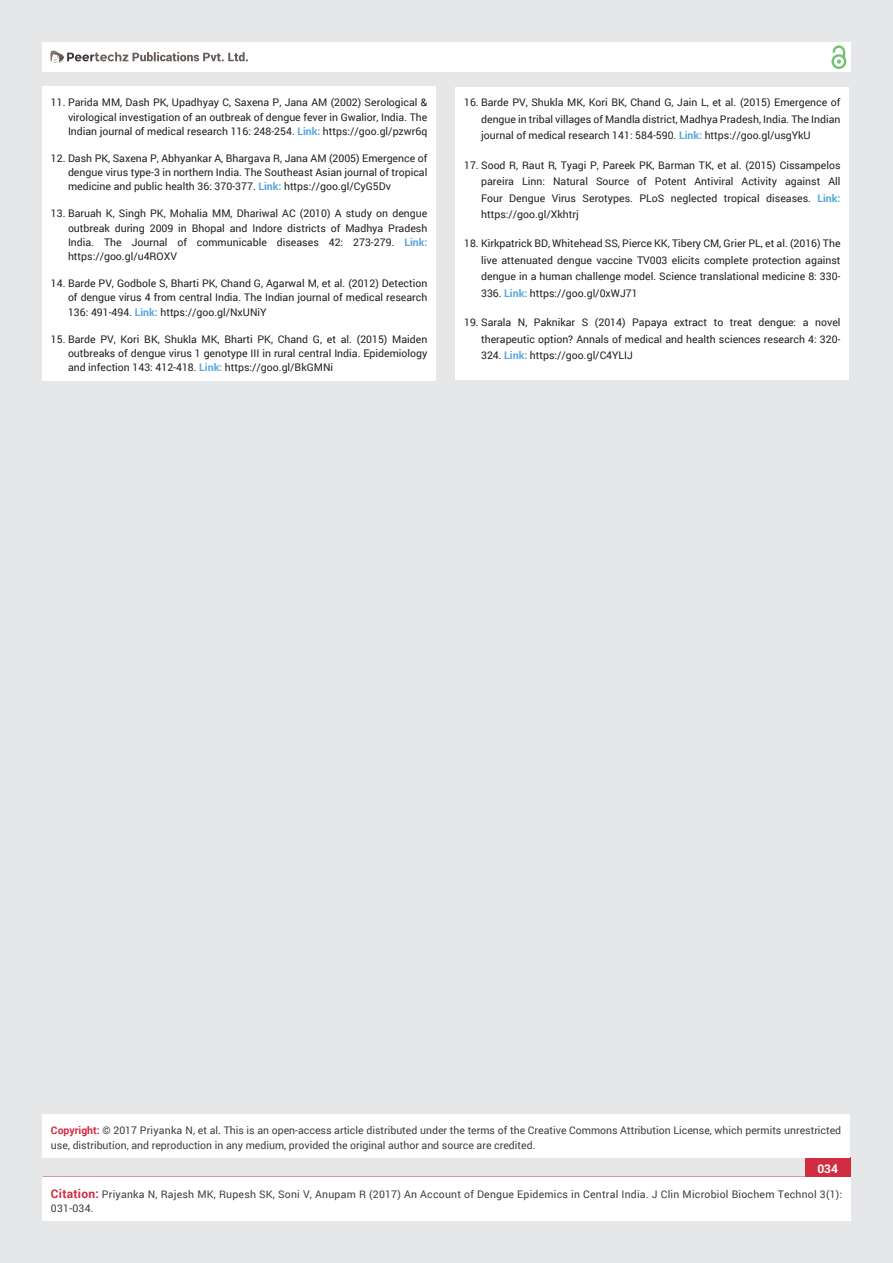
<style>
.page{position:relative;width:893px;height:1263px;background:#e6e7e9}
.page>*{position:absolute;margin:0;border:0;box-sizing:border-box;transform-origin:0 0}
.t1{font:700 12px "Roboto";color:#fff}
.t2{font:10.5px/14.2px "Roboto";color:#231f20;text-align:justify}
.t3{font:10.5px/15px "Roboto";color:#3e3e3f}
.t4{font:10.5px/13.5px "Roboto";letter-spacing:.02em;color:#3e3e3f}
.s1{font-weight:700;color:#56a7dc}
.s2{font-weight:700;color:#d12c41}
.s3{color:#0b0c0b}
.s4{font-weight:700;font-size:12px;color:#d12c41}
</style>
<div class="page">
<div style="left:42px;top:43px;width:808px;height:29px;background:#fff"></div>
<div style="left:831px;top:54px;width:15px;height:15px;border:2px solid #72c272;border-radius:50%"></div>
<svg style="left:831px;top:45px;width:15px;height:19px"></svg>
<div style="left:805px;top:1157px;width:45px;height:53px;background:#d12c41"></div>
<svg style="left:49px;top:50px;width:199px;height:14px"></svg>
<div style="left:42px;top:1177px;width:809px;height:43px;background:#fff"></div>
<div style="left:42px;top:1115px;width:808px;height:43px;background:#fff"></div>
<div style="left:42px;top:87px;width:394px;height:294px;background:#fff"></div>
<div style="left:456px;top:87px;width:393px;height:293px;background:#fff"></div>
<p class="t2" style="left:68px;top:95px;width:361px;text-indent:-17px">11. Parida MM, Dash PK, Upadhyay C, Saxena P, Jana AM (2002) Serological &amp; virological investigation of an outbreak of dengue fever in Gwalior, India. The Indian journal of medical research 116: 248-254. <span class="s1">Link:</span> https://goo.gl/pzwr6q</p>
<p class="t2" style="left:68px;top:151px;width:361px;text-indent:-17px">12. Dash PK, Saxena P, Abhyankar A, Bhargava R, Jana AM (2005) Emergence of dengue virus type-3 in northern India. The Southeast Asian journal of tropical medicine and public health 36: 370-377. <span class="s1">Link:</span> https://goo.gl/CyG5Dv</p>
<p class="t2" style="left:68px;top:206px;width:361px;text-indent:-17px">13. Baruah K, Singh PK, Mohalia MM, Dhariwal AC (2010) A study on dengue outbreak during 2009 in Bhopal and Indore districts of Madhya Pradesh India. The Journal of communicable diseases 42: 273-279. <span class="s1">Link: </span>https://goo.gl/u4ROXV</p>
<p class="t2" style="left:68px;top:276px;width:361px;text-indent:-17px">14. Barde PV, Godbole S, Bharti PK, Chand G, Agarwal M, et al. (2012) Detection of dengue virus 4 from central India. The Indian journal of medical research 136: 491-494. <span class="s1">Link:</span> https://goo.gl/NxUNiY</p>
<p class="t2" style="left:68px;top:331px;width:361px;text-indent:-17px">15. Barde PV, Kori BK, Shukla MK, Bharti PK, Chand G, et al. (2015) Maiden outbreaks of dengue virus 1 genotype III in rural central India. Epidemiology and infection 143: 412-418. <span class="s1">Link:</span> https://goo.gl/BkGMNi</p>
<p class="t2" style="left:481px;top:94px;width:361px;line-height:16.5px;text-indent:-17px">16. Barde PV, Shukla MK, Kori BK, Chand G, Jain L, et al. (2015) Emergence of dengue in tribal villages of Mandla district, Madhya Pradesh, India. The Indian journal of medical research 141: 584-590. <span class="s1">Link:</span> https://goo.gl/usgYkU</p>
<p class="t2" style="left:481px;top:156px;width:361px;line-height:16.5px;text-indent:-17px">17. Sood R, Raut R, Tyagi P, Pareek PK, Barman TK, et al. (2015) Cissampelos pareira Linn: Natural Source of Potent Antiviral Activity against All Four Dengue Virus Serotypes. PLoS neglected tropical diseases. <span class="s1">Link: </span>https://goo.gl/Xkhtrj</p>
<p class="t2" style="left:481px;top:235px;width:361px;line-height:16.5px;text-indent:-17px">18. Kirkpatrick BD, Whitehead SS, Pierce KK, Tibery CM, Grier PL, et al. (2016) The live attenuated dengue vaccine TV003 elicits complete protection against dengue in a human challenge model. Science translational medicine 8: 330- 336. <span class="s1">Link:</span> https://goo.gl/0xWJ71</p>
<p class="t2" style="left:481px;top:314px;width:361px;line-height:16.5px;text-indent:-17px">19. Sarala N, Paknikar S (2014) Papaya extract to treat dengue: a novel therapeutic option? Annals of medical and health sciences research 4: 320- 324. <span class="s1">Link:</span> https://goo.gl/C4YLIJ</p>
<p class="t3" style="left:51px;top:1123px;width:792px"><span class="s2">Copyright:</span> © 2017 Priyanka N, et al<span class="s3">.</span> This is an open-access article distributed under the terms of the Creative Commons Attribution License, which permits unrestricted use, distribution, and reproduction in any medium, provided the original author and source are credited.</p>
<p class="t1" style="left:817px;top:1161px;width:22px">034</p>
<p class="t4" style="left:51px;top:1188px;width:793px"><span class="s4">Citation:</span> Priyanka N, Rajesh MK, Rupesh SK, Soni V, Anupam R (2017) An Account of Dengue Epidemics in Central India. J Clin Microbiol Biochem Technol 3(1):<br>031-034.</p>
</div>
